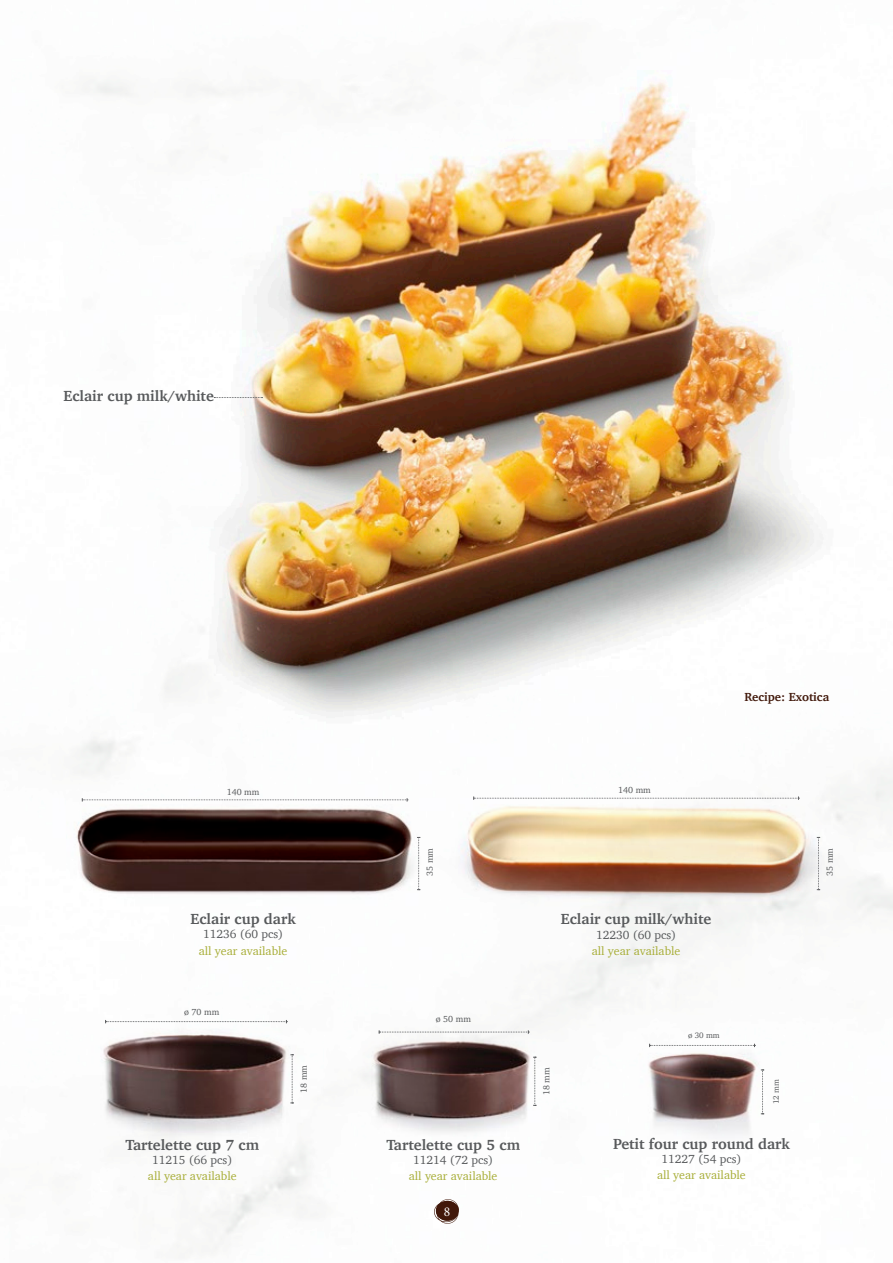
<style>
.page{position:relative;width:893px;height:1263px;background:#fff}
.page>*{position:absolute;margin:0;border:0;box-sizing:border-box;transform-origin:0 0}
.t1{font:700 15px "Charter";color:#57595b}
.t2{font:13.5px "Minion Pro";color:#fff}
.t3{font:12px "Charter";color:#a7ad36}
.t4{font:12px "Charter";color:#57595b}
.t5{font:700 12px "Charter";color:#41180a}
.t6{font:9px "Charter";color:#57595b}
.t7{font:8.1px "Charter";color:#57595b}
</style>
<div class="page">
<img style="left:59px;top:961px;width:271px;height:184px">
<svg style="left:105px;top:1020px;width:182px;height:3px"></svg>
<svg style="left:290px;top:1054px;width:4px;height:49px"></svg>
<img style="left:330px;top:957px;width:242px;height:234px">
<svg style="left:379px;top:1030px;width:150px;height:4px"></svg>
<svg style="left:533px;top:1057px;width:3px;height:49px"></svg>
<img style="left:572px;top:951px;width:279px;height:216px">
<svg style="left:649px;top:1044px;width:106px;height:3px"></svg>
<svg style="left:761px;top:1069px;width:3px;height:45px"></svg>
<img style="left:67px;top:789px;width:770px;height:142px">
<svg style="left:82px;top:798px;width:326px;height:3px"></svg>
<svg style="left:417px;top:837px;width:3px;height:53px"></svg>
<svg style="left:473px;top:796px;width:326px;height:4px"></svg>
<svg style="left:817px;top:837px;width:3px;height:53px"></svg>
<img style="left:0;top:70px;width:893px;height:711px">
<svg style="left:214px;top:397px;width:48px;height:1px"></svg>
<svg style="left:434px;top:1199px;width:25px;height:25px"></svg>
<p class="t1" style="left:64px;top:383px;width:152px">Eclair cup milk/white</p>
<p class="t5" style="left:744px;top:686px;width:86px">Recipe: Exotica</p>
<p class="t6" style="left:227px;top:784px;width:34px">140 mm</p>
<p class="t6" style="left:618px;top:782px;width:34px">140 mm</p>
<p class="t6" style="left:422px;top:876px;width:29px;rotate:-90deg">35 mm</p>
<p class="t6" style="left:822px;top:876px;width:29px;rotate:-90deg">35 mm</p>
<p class="t1" style="left:191px;top:906px;width:107px">Eclair cup dark</p>
<p class="t4" style="left:203px;top:924px;width:82px">11236 (60 pcs)</p>
<p class="t3" style="left:199px;top:940px;width:90px">all year available</p>
<p class="t1" style="left:561px;top:906px;width:152px">Eclair cup milk/white</p>
<p class="t4" style="left:596px;top:924px;width:82px">12230 (60 pcs)</p>
<p class="t3" style="left:592px;top:941px;width:90px">all year available</p>
<p class="t6" style="left:184px;top:1004px;width:37px">ø 70 mm</p>
<p class="t6" style="left:436px;top:1011px;width:37px">ø 50 mm</p>
<p class="t7" style="left:688px;top:1028px;width:33px">ø 30 mm</p>
<p class="t6" style="left:296px;top:1093px;width:29px;rotate:-90deg">18 mm</p>
<p class="t6" style="left:539px;top:1095px;width:29px;rotate:-90deg">18 mm</p>
<p class="t7" style="left:769px;top:1104px;width:26px;rotate:-90deg">12 mm</p>
<p class="t1" style="left:125px;top:1132px;width:135px">Tartelette cup 7 cm</p>
<p class="t4" style="left:152px;top:1149px;width:82px">11215 (66 pcs)</p>
<p class="t3" style="left:148px;top:1166px;width:90px">all year available</p>
<p class="t1" style="left:386px;top:1132px;width:135px">Tartelette cup 5 cm</p>
<p class="t4" style="left:413px;top:1149px;width:82px">11214 (72 pcs)</p>
<p class="t3" style="left:409px;top:1166px;width:90px">all year available</p>
<p class="t1" style="left:613px;top:1131px;width:178px">Petit four cup round dark</p>
<p class="t4" style="left:661px;top:1148px;width:82px">11227 (54 pcs)</p>
<p class="t3" style="left:657px;top:1165px;width:90px">all year available</p>
<p class="t2" style="left:444px;top:1202px;width:8px">8</p>
</div>
